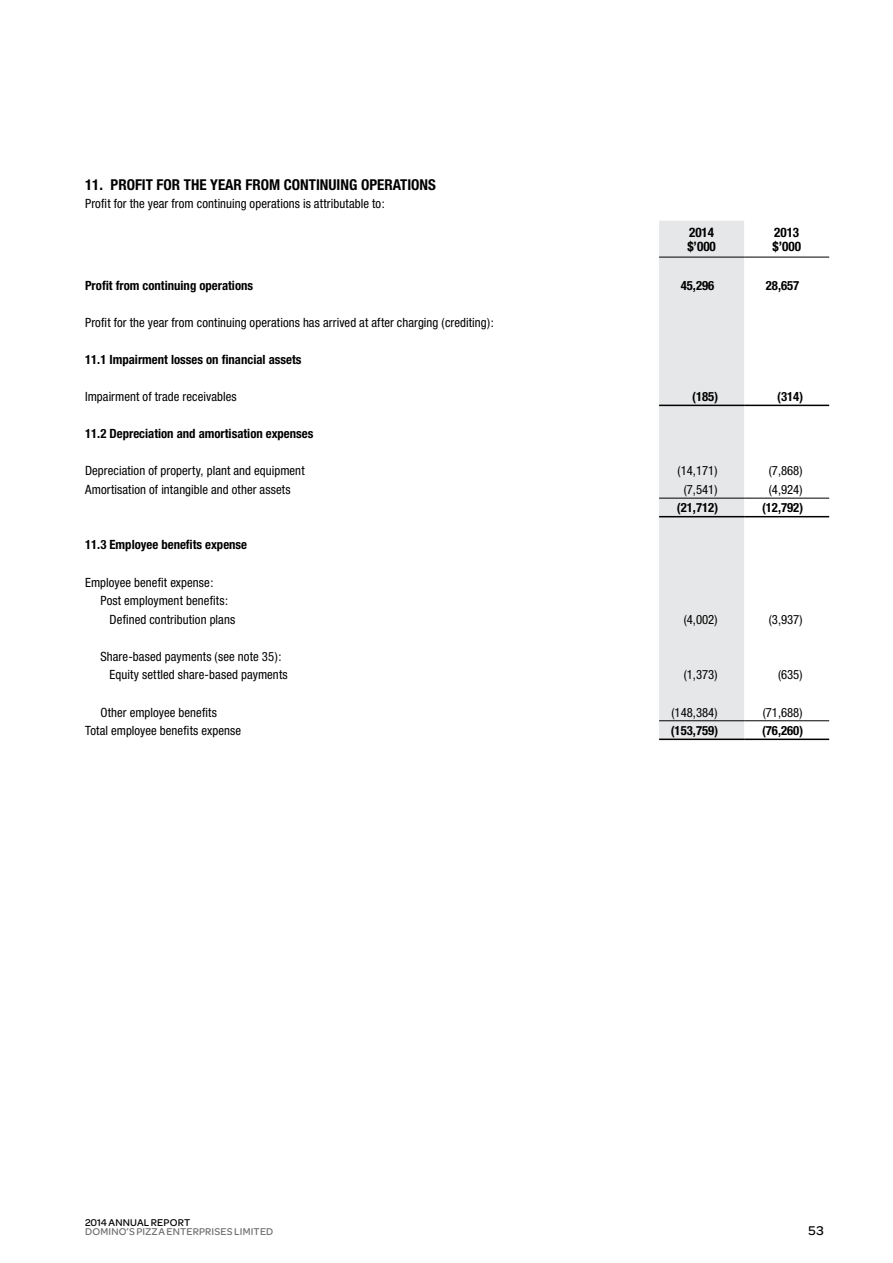
<style>
.page{position:relative;width:893px;height:1263px;background:#fff}
.page>*{position:absolute;margin:0;border:0;box-sizing:border-box;transform-origin:0 0}
.t1{font:700 condensed 15px "Helvetica Neue";color:#000}
.t2{font:500 13.5px "Omnes";color:#000}
.t3{font:700 condensed 13.2px/13.5px "Helvetica Neue";color:#000}
.t4{font:condensed 12.75px/18.6px "Helvetica Neue";letter-spacing:.005em;color:#000}
.t5{font:700 condensed 12.75px "Helvetica Neue";color:#000}
.t6{font:500 10.5px "Omnes";letter-spacing:.015em;color:#6d6e71}
.t7{font:500 10.5px "Omnes";letter-spacing:.015em;color:#000}
</style>
<div class="page">
<div style="left:659px;top:221px;width:85px;height:517px;background:#e6e7e8"></div>
<hr style="left:659px;top:405px;width:85px;height:1px;background:#000">
<hr style="left:744px;top:405px;width:85px;height:1px;background:#000">
<hr style="left:659px;top:257px;width:85px;height:1px;background:#000">
<hr style="left:744px;top:257px;width:85px;height:1px;background:#000">
<hr style="left:659px;top:720px;width:85px;height:1px;background:#000">
<hr style="left:744px;top:720px;width:85px;height:1px;background:#000">
<hr style="left:659px;top:738px;width:85px;height:2px;background:#000">
<hr style="left:744px;top:738px;width:85px;height:2px;background:#000">
<hr style="left:659px;top:498px;width:85px;height:1px;background:#000">
<hr style="left:744px;top:498px;width:85px;height:1px;background:#000">
<hr style="left:659px;top:516px;width:85px;height:1px;background:#000">
<hr style="left:744px;top:516px;width:85px;height:1px;background:#000">
<p class="t1" style="left:85px;top:176px;width:352px">11. PROFIT FOR THE YEAR FROM CONTINUING OPERATIONS</p>
<p class="t4" style="left:85px;top:194px;width:301px">Profit for the year from continuing operations is attributable to:</p>
<p class="t3" style="left:687px;top:226px;width:30px">2014 $’000</p>
<p class="t3" style="left:772px;top:226px;width:30px">2013 $’000</p>
<p class="t5" style="left:85px;top:278px;width:170px">Profit from continuing operations</p>
<p class="t5" style="left:681px;top:278px;width:35px">45,296</p>
<p class="t5" style="left:766px;top:278px;width:35px">28,657</p>
<p class="t4" style="left:85px;top:313px;width:410px">Profit for the year from continuing operations has arrived at after charging (crediting):</p>
<p class="t5" style="left:85px;top:352px;width:218px">11.1 Impairment losses on financial assets</p>
<p class="t4" style="left:85px;top:387px;width:153px">Impairment of trade receivables</p>
<p class="t5" style="left:692px;top:389px;width:27px">(185)</p>
<p class="t5" style="left:777px;top:389px;width:27px">(314)</p>
<p class="t5" style="left:85px;top:426px;width:230px">11.2 Depreciation and amortisation expenses</p>
<p class="t4" style="left:85px;top:461px;width:221px">Depreciation of property, plant and equipment</p>
<p class="t4" style="left:678px;top:461px;width:41px">(14,171)</p>
<p class="t4" style="left:769px;top:461px;width:35px">(7,868)</p>
<p class="t4" style="left:85px;top:480px;width:207px">Amortisation of intangible and other assets</p>
<p class="t4" style="left:684px;top:480px;width:35px">(7,541)</p>
<p class="t4" style="left:769px;top:480px;width:35px">(4,924)</p>
<p class="t5" style="left:677px;top:500px;width:43px">(21,712)</p>
<p class="t5" style="left:762px;top:500px;width:43px">(12,792)</p>
<p class="t5" style="left:85px;top:537px;width:164px">11.3 Employee benefits expense</p>
<p class="t4" style="left:85px;top:573px;width:130px">Employee benefit expense:</p>
<p class="t4" style="left:100px;top:591px;width:129px">Post employment benefits:</p>
<p class="t4" style="left:110px;top:610px;width:127px">Defined contribution plans</p>
<p class="t4" style="left:684px;top:610px;width:35px">(4,002)</p>
<p class="t4" style="left:769px;top:610px;width:35px">(3,937)</p>
<p class="t4" style="left:110px;top:647px;width:180px;text-indent:-9px">Share-based payments (see note 35):<br>Equity settled share-based payments</p>
<p class="t4" style="left:684px;top:665px;width:35px">(1,373)</p>
<p class="t4" style="left:778px;top:665px;width:26px">(635)</p>
<p class="t4" style="left:100px;top:703px;width:118px">Other employee benefits</p>
<p class="t4" style="left:671px;top:703px;width:47px">(148,384)</p>
<p class="t4" style="left:763px;top:703px;width:41px">(71,688)</p>
<p class="t4" style="left:85px;top:721px;width:158px">Total employee benefits expense</p>
<p class="t5" style="left:671px;top:723px;width:49px">(153,759)</p>
<p class="t5" style="left:762px;top:723px;width:43px">(76,260)</p>
<p class="t7" style="left:85px;top:1216px;width:107px">2014 ANNUAL REPORT</p>
<p class="t6" style="left:85px;top:1226px;width:190px">DOMINO’S PIZZA ENTERPRISES LIMITED</p>
<p class="t2" style="left:808px;top:1223px;width:17px">53</p>
</div>
